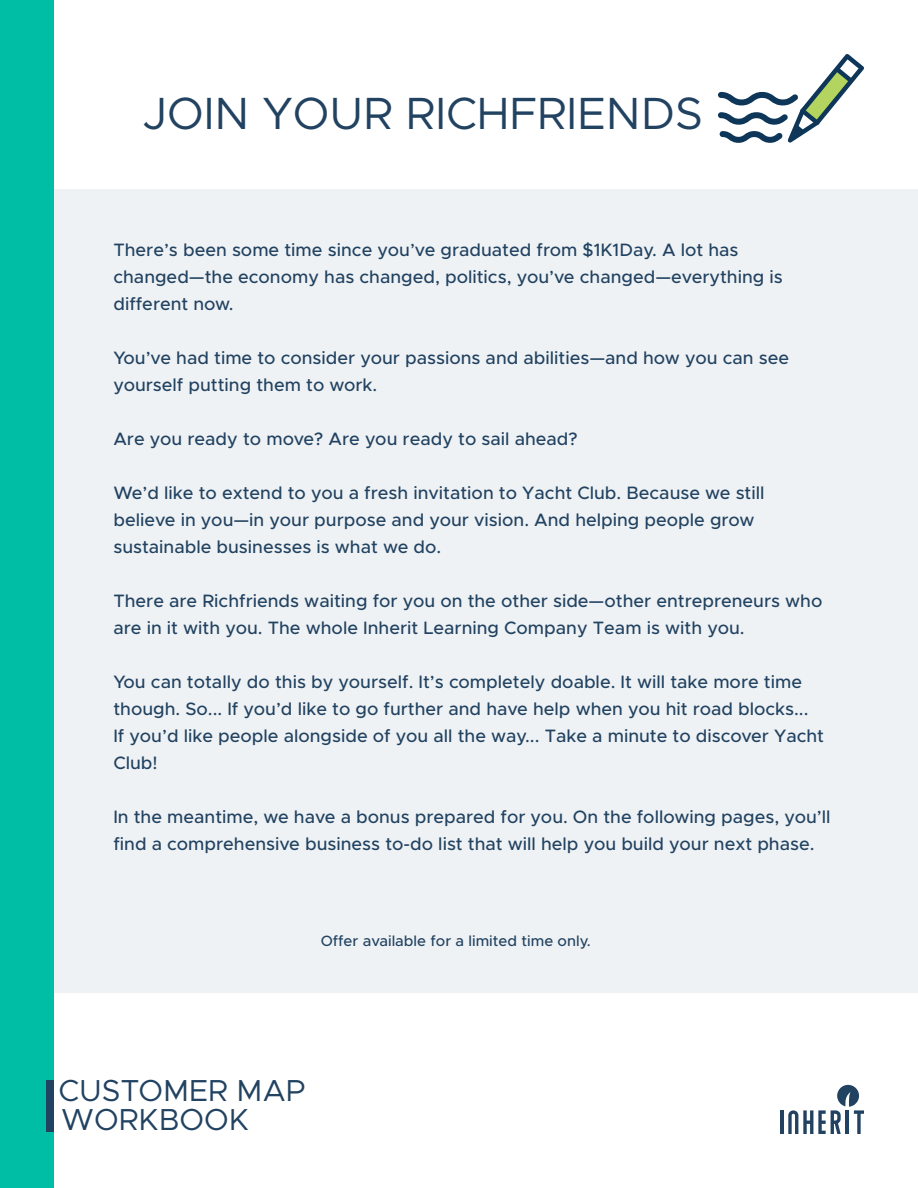
<style>
.page{position:relative;width:918px;height:1188px;background:#fff}
.page>*{position:absolute;margin:0;border:0;box-sizing:border-box;transform-origin:0 0}
.t1{font:45.3px "Metropolis";color:#214261}
.t2{font:30.45px/29.5px "Metropolis";color:#214261}
.t3{font:500 18px/27px "Metropolis";color:#214261}
.t4{font:500 15px "Metropolis";color:#214261}
</style>
<div class="page">
<div style="left:0;top:0;width:54px;height:1188px;background:#00bda5"></div>
<svg style="left:718px;top:54px;width:146px;height:89px"></svg>
<div style="left:46px;top:1080px;width:8px;height:52px;background:#214261"></div>
<hr style="left:780px;top:1110px;width:3px;height:24px;background:#214261">
<svg style="left:788px;top:1085px;width:76px;height:49px"></svg>
<div style="left:54px;top:189px;width:864px;height:804px;background:#eff2f4"></div>
<h1 class="t1" style="left:143px;top:85px;width:562px">JOIN YOUR RICHFRIENDS</h1>
<p class="t3" style="left:113px;top:237px;width:671px">There’s been some time since you’ve graduated from $1K1Day. A lot has changed—the economy has changed, politics, you’ve changed—everything is different now.</p>
<p class="t3" style="left:113px;top:345px;width:677px">You’ve had time to consider your passions and abilities—and how you can see yourself putting them to work.</p>
<p class="t3" style="left:113px;top:426px;width:466px">Are you ready to move? Are you ready to sail ahead?</p>
<p class="t3" style="left:113px;top:480px;width:653px">We’d like to extend to you a fresh invitation to Yacht Club. Because we still believe in you—in your purpose and your vision. And helping people grow sustainable businesses is what we do.</p>
<p class="t3" style="left:113px;top:588px;width:711px">There are Richfriends waiting for you on the other side—other entrepreneurs who are in it with you. The whole Inherit Learning Company Team is with you.</p>
<p class="t3" style="left:113px;top:669px;width:712px">You can totally do this by yourself. It’s completely doable. It will take more time though. So... If you’d like to go further and have help when you hit road blocks...<br>If you’d like people alongside of you all the way... Take a minute to discover Yacht Club!</p>
<p class="t3" style="left:113px;top:804px;width:719px">In the meantime, we have a bonus prepared for you. On the following pages, you’ll find a comprehensive business to-do list that will help you build your next phase.</p>
<p class="t4" style="left:321px;top:932px;width:272px">Offer available for a limited time only.</p>
<h2 class="t2" style="left:58px;top:1076px;width:248px">CUSTOMER MAP<br>WORKBOOK</h2>
</div>
